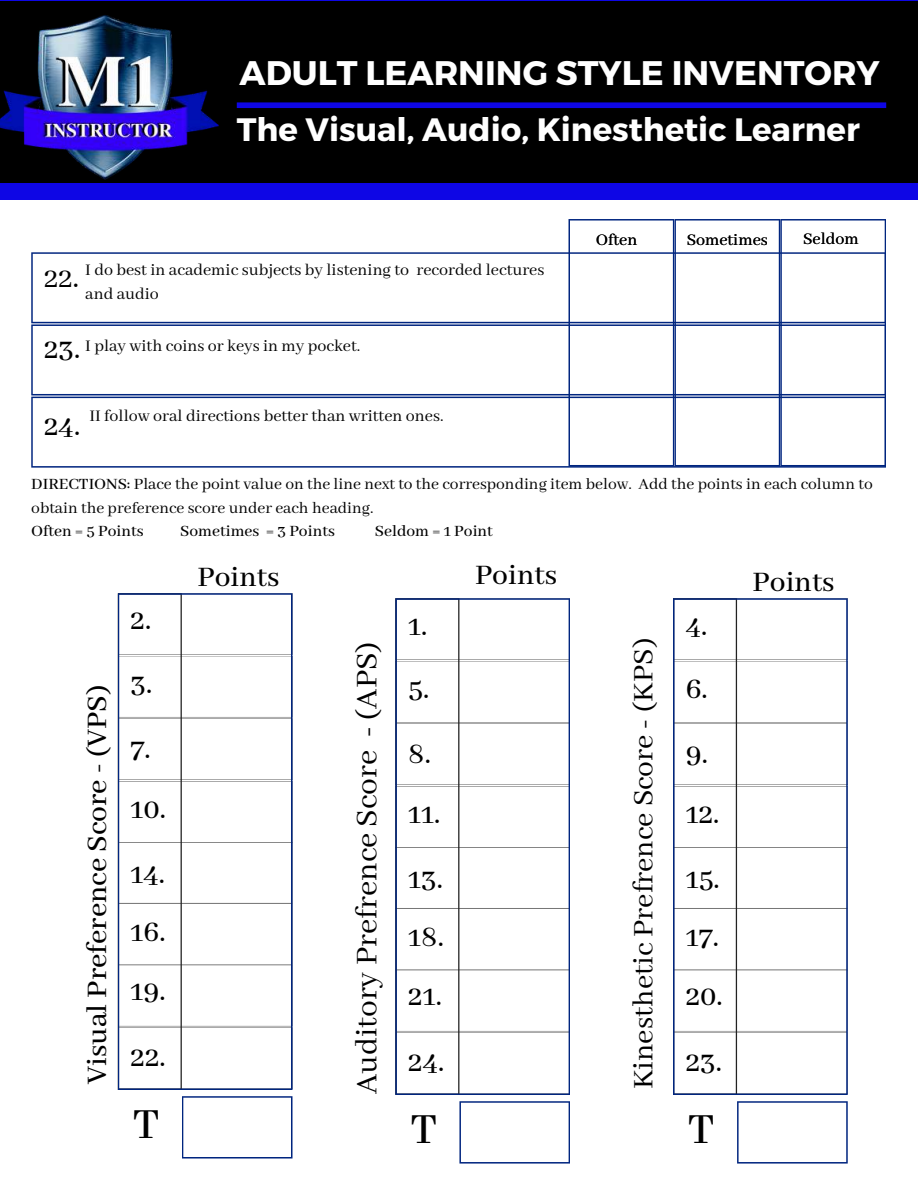
<style>
.page{position:relative;width:918px;height:1188px;background:#fff}
.page>*{position:absolute;margin:0;border:0;box-sizing:border-box;transform-origin:0 0}
.t1{font:500 48px "Abhaya Libre";color:#000}
.t2{font:700 34.05px "Montserrat";color:#fff}
.t3{font:33.45px "Abhaya Libre";color:#000}
.t4{font:700 32.4px "Montserrat";color:#fff}
.t5{font:500 31.5px/64.3px "Abhaya Libre";color:#000}
.t6{font:31.5px "Abhaya Libre";color:#000}
.t7{font:18px/24.8px "Abhaya Libre";color:#000}
.t8{font:17.55px/23.7px "Abhaya Libre";color:#000}
.t9{font:500 17.55px "Abhaya Libre";color:#000}
.s1{font-weight:500}
.s2{font-weight:500;font-size:31.5px}
</style>
<div class="page">
<div style="left:0;top:0;width:918px;height:199px;background:#0e06e5"></div>
<div style="left:0;top:1px;width:918px;height:182px;background:#000"></div>
<div style="left:237px;top:102px;width:649px;height:6px;background:#0e06e5"></div>
<img style="left:0;top:15px;width:223px;height:185px">
<svg style="left:31px;top:252px;width:538px;height:71px"></svg>
<svg style="left:31px;top:324px;width:538px;height:71px"></svg>
<svg style="left:569px;top:219px;width:317px;height:178px"></svg>
<svg style="left:118px;top:593px;width:175px;height:497px"></svg>
<svg style="left:182px;top:1096px;width:111px;height:63px"></svg>
<svg style="left:395px;top:598px;width:175px;height:497px"></svg>
<svg style="left:459px;top:1101px;width:111px;height:63px"></svg>
<svg style="left:673px;top:598px;width:175px;height:497px"></svg>
<svg style="left:737px;top:1101px;width:111px;height:63px"></svg>
<svg style="left:31px;top:397px;width:855px;height:71px"></svg>
<h2 class="t2" style="left:240px;top:51px;width:642px">ADULT LEARNING STYLE INVENTORY</h2>
<h3 class="t4" style="left:237px;top:108px;width:625px">The Visual, Audio, Kinesthetic Learner</h3>
<h3 class="t6" style="left:44px;top:260px;width:36px">22<span class="s1">.</span></h3>
<p class="t7" style="left:85px;top:258px;width:461px">I do best in academic subjects by listening to recorded lectures and audio</p>
<p class="t7" style="left:44px;top:334px;width:318px"><span class="s2">23</span> I play with coins or keys in my pocket.</p>
<h3 class="t5" style="left:74px;top:318px;width:8px">.</h3>
<h3 class="t5" style="left:44px;top:395px;width:38px">24.</h3>
<p class="t7" style="left:89px;top:404px;width:356px">II follow oral directions better than written ones.</p>
<p class="t7" style="left:596px;top:228px;width:43px">Often</p>
<p class="t7" style="left:687px;top:228px;width:83px">Sometimes</p>
<p class="t7" style="left:803px;top:227px;width:57px">Seldom</p>
<p class="t8" style="left:31px;top:473px;width:843px"><span class="s1">DIRECTIONS:</span> Place the point value on the line next to the corresponding item below. Add the points in each column to obtain the preference score under each heading.</p>
<p class="t9" style="left:31px;top:522px;width:114px">Often = 5 Points</p>
<p class="t9" style="left:180px;top:522px;width:156px">Sometimes = 3 Points</p>
<p class="t9" style="left:375px;top:522px;width:120px">Seldom = 1 Point</p>
<h3 class="t5" style="left:66px;top:1084px;width:401px;rotate:-90deg">Visual Preference Score - (VPS)</h3>
<h3 class="t5" style="left:131px;top:589px;width:23px;text-align:justify">2.<br>3.<br>7.</h3>
<h3 class="t5" style="left:131px;top:778px;width:37px;line-height:64.8px">10.<br>14.</h3>
<h3 class="t5" style="left:131px;top:903px;width:37px;line-height:59.2px">16.<br>19.</h3>
<h3 class="t5" style="left:131px;top:1026px;width:37px">22.</h3>
<h1 class="t1" style="left:133px;top:1098px;width:28px">T</h1>
<h3 class="t5" style="left:197px;top:546px;width:84px">Points</h3>
<h3 class="t3" style="left:349px;top:1094px;width:454px;rotate:-90deg">Auditory Prefrence Score - (APS)</h3>
<h3 class="t5" style="left:408px;top:594px;width:24px;text-align:justify">1.<br>5.<br>8.</h3>
<h3 class="t5" style="left:408px;top:783px;width:36px;line-height:64.8px">11.<br>13.</h3>
<h3 class="t5" style="left:408px;top:908px;width:37px;line-height:59.2px">18.<br>21.</h3>
<h3 class="t5" style="left:408px;top:1031px;width:38px">24.</h3>
<h1 class="t1" style="left:410px;top:1103px;width:28px">T</h1>
<h3 class="t5" style="left:475px;top:544px;width:84px">Points</h3>
<h3 class="t6" style="left:626px;top:1089px;width:453px;rotate:-90deg">Kinesthetic Prefrence Score - (KPS)</h3>
<h3 class="t5" style="left:686px;top:594px;width:24px;text-align:justify">4.<br>6.<br>9.</h3>
<h3 class="t5" style="left:686px;top:783px;width:36px;line-height:64.8px">12.<br>15.</h3>
<h3 class="t5" style="left:686px;top:908px;width:39px;line-height:59.2px">17.<br>20.</h3>
<h3 class="t5" style="left:686px;top:1031px;width:38px">23.</h3>
<h1 class="t1" style="left:688px;top:1103px;width:28px">T</h1>
<h3 class="t5" style="left:753px;top:551px;width:84px">Points</h3>
</div>
